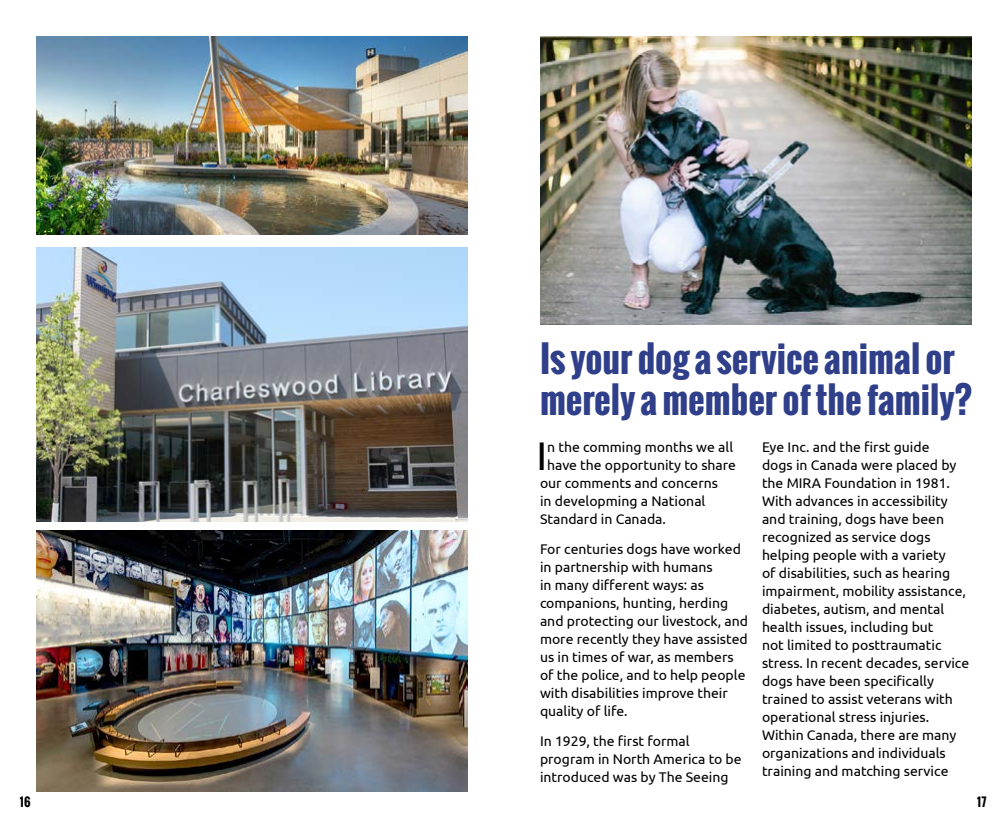
<style>
.page{position:relative;width:1008px;height:828px;background:#fff}
.page>*{position:absolute;margin:0;border:0;box-sizing:border-box;transform-origin:0 0}
.body{font:40px "Ubuntu";color:#000}
.t1{font:700 36.1px/40.7px "Oswald";color:#2f3f89}
.body-2{font:14px/18px "Ubuntu";color:#000}
.t2{font:700 12px "Oswald";color:#000}
</style>
<div class="page">
<img style="left:540px;top:37px;width:432px;height:288px">
<img style="left:36px;top:37px;width:431px;height:198px">
<img style="left:36px;top:531px;width:432px;height:261px">
<img style="left:36px;top:248px;width:432px;height:273px">
<p class="t1" style="left:540px;top:338px;width:434px">Is your dog a service animal or merely a member of the family?</p>
<p class="body" style="left:537px;top:432px;width:12px">I</p>
<p class="body-2" style="left:547px;top:438px;width:187px">n the comming months we all</p>
<p class="body-2" style="left:547px;top:456px;width:190px">have the opportunity to share</p>
<p class="body-2" style="left:540px;top:474px;width:180px">our comments and concerns</p>
<p class="body-2" style="left:540px;top:492px;width:167px">in developming a National</p>
<p class="body-2" style="left:540px;top:510px;width:127px">Standard in Canada.</p>
<p class="body-2" style="left:540px;top:540px;width:210px">For centuries dogs have worked in partnership with humans<br>in many different ways: as companions, hunting, herding and protecting our livestock, and more recently they have assisted us in times of war, as members of the police, and to help people with disabilities improve their quality of life.</p>
<p class="body-2" style="left:540px;top:732px;width:203px">In 1929, the first formal program in North America to be introduced was by The Seeing</p>
<p class="body-2" style="left:762px;top:438px;width:209px">Eye Inc. and the first guide<br>dogs in Canada were placed by the MIRA Foundation in 1981.<br>With advances in accessibility and training, dogs have been recognized as service dogs helping people with a variety<br>of disabilities, such as hearing impairment, mobility assistance, diabetes, autism, and mental health issues, including but<br>not limited to posttraumatic stress. In recent decades, service dogs have been specifically trained to assist veterans with operational stress injuries.<br>Within Canada, there are many organizations and individuals training and matching service</p>
<p class="t2" style="left:20px;top:793px;width:12px">16</p>
<p class="t2" style="left:977px;top:793px;width:11px">17</p>
</div>
